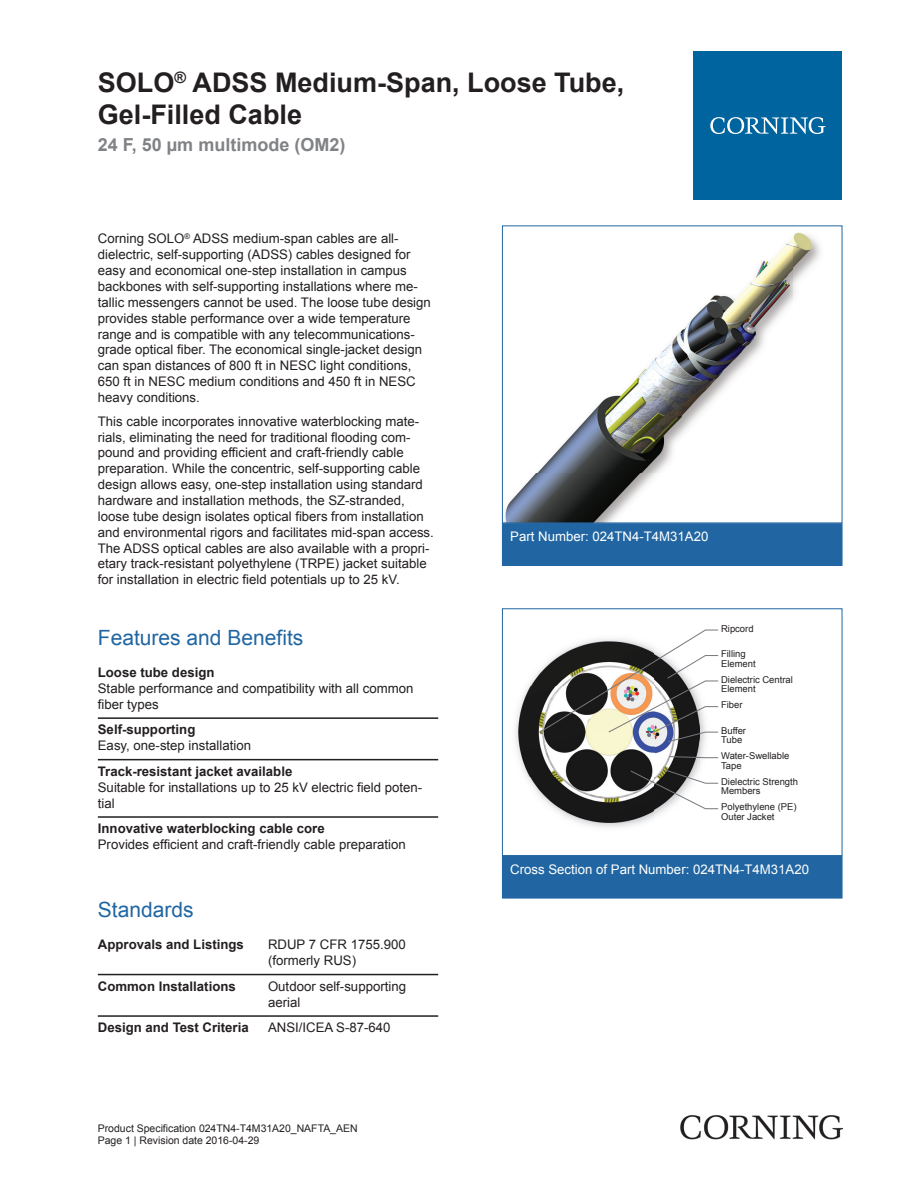
<style>
.page{position:relative;width:919px;height:1187px;background:#fff}
.page>*{position:absolute;margin:0;border:0;box-sizing:border-box;transform-origin:0 0}
.t1{font:700 27px/32.4px "Arial";color:#231f20}
.t2{font:21px "Arial";color:#2166a2}
.t3{font:700 18px "Arial";color:#808285}
.t4{font:13.2px/15.9px "Arial";color:#231f20}
.t5{font:700 13.2px "Arial";color:#231f20}
.t6{font:13.2px "Arial";color:#fff}
.t7{font:10.5px/12.6px "Arial";color:#231f20}
.t8{font:9.45px/9.4px "Arial";color:#231f20}
</style>
<div class="page">
<img style="left:504px;top:232px;width:316px;height:289px">
<div style="left:502px;top:523px;width:340px;height:42px;background:#2166a2"></div>
<div style="left:502px;top:523px;width:340px;height:43px;border:1px solid #2166a2"></div>
<img style="left:515px;top:712px;width:196px;height:116px">
<img style="left:518px;top:671px;width:181px;height:151px">
<svg style="left:539px;top:629px;width:179px;height:180px"></svg>
<div style="left:502px;top:608px;width:340px;height:247px;border:1px solid #2166a2"></div>
<div style="left:502px;top:856px;width:340px;height:42px;background:#2166a2"></div>
<div style="left:502px;top:855px;width:340px;height:43px;border:1px solid #2166a2"></div>
<hr style="left:98px;top:717px;width:340px;height:1px;background:#231f20">
<hr style="left:98px;top:758px;width:340px;height:2px;background:#231f20">
<hr style="left:98px;top:816px;width:340px;height:1px;background:#231f20">
<hr style="left:98px;top:973px;width:170px;height:2px;background:#231f20">
<hr style="left:268px;top:973px;width:170px;height:2px;background:#231f20">
<hr style="left:98px;top:1015px;width:170px;height:1px;background:#231f20">
<hr style="left:268px;top:1015px;width:170px;height:1px;background:#231f20">
<div style="left:693px;top:51px;width:149px;height:149px;background:#00649e"></div>
<svg style="left:710px;top:117px;width:115px;height:17px"></svg>
<img style="left:680px;top:1115px;width:162px;height:24px">
<h1 class="t1" style="left:98px;top:67px;width:528px">SOLO<sup>®</sup> ADSS Medium-Span, Loose Tube,<br>Gel-Filled Cable</h1>
<h3 class="t3" style="left:98px;top:132px;width:249px">24 F, 50 µm multimode (OM2)</h3>
<p class="t4" style="left:98px;top:231px;width:334px">Corning SOLO<sup>®</sup> ADSS medium -span cables are all - dielectric, self -supporting (ADSS) cables designed for easy and economical one -step installation in campus backbones with self -supporting installations where me&shy;tallic messengers cannot be used. The loose tube design provides stable performance over a wide temperature range and is compatible with any telecommunications - grade optical fiber. The economical single -jacket design can span distances of 800 ft in NESC light conditions, 650 ft in NESC medium conditions and 450 ft in NESC heavy conditions.</p>
<p class="t4" style="left:98px;top:413px;width:337px">This cable incorporates innovative waterblocking mate&shy;rials, eliminating the need for traditional flooding com&shy;pound and providing efficient and craft -friendly cable preparation. While the concentric, self -supporting cable design allows easy, one -step installation using standard hardware and installation methods, the SZ -stranded, loose tube design isolates optical fibers from installation and environmental rigors and facilitates mid -span access.<br>The ADSS optical cables are also available with a propri&shy;etary track -resistant polyethylene (TRPE) jacket suitable for installation in electric field potentials up to 25 kV.</p>
<h2 class="t2" style="left:98px;top:623px;width:207px">Features and Benefits</h2>
<p class="t5" style="left:98px;top:663px;width:118px">Loose tube design</p>
<p class="t4" style="left:98px;top:680px;width:317px">Stable performance and compatibility with all common fiber types</p>
<p class="t5" style="left:98px;top:721px;width:99px">Self-supporting</p>
<p class="t4" style="left:98px;top:737px;width:155px">Easy, one-step installation</p>
<p class="t5" style="left:98px;top:762px;width:196px">Track-resistant jacket available</p>
<p class="t4" style="left:98px;top:779px;width:326px">Suitable for installations up to 25 kV electric field poten&shy;tial</p>
<p class="t5" style="left:98px;top:819px;width:228px">Innovative waterblocking cable core</p>
<p class="t4" style="left:98px;top:836px;width:309px">Provides efficient and craft-friendly cable preparation</p>
<h2 class="t2" style="left:98px;top:895px;width:97px">Standards</h2>
<p class="t5" style="left:98px;top:935px;width:147px">Approvals and Listings</p>
<p class="t4" style="left:268px;top:936px;width:139px">RDUP 7 CFR 1755.900 (formerly RUS)</p>
<p class="t5" style="left:98px;top:977px;width:139px">Common Installations</p>
<p class="t4" style="left:268px;top:978px;width:139px">Outdoor self-supporting aerial</p>
<p class="t5" style="left:98px;top:1018px;width:152px">Design and Test Criteria</p>
<p class="t4" style="left:268px;top:1019px;width:124px">ANSI/ICEA S-87-640</p>
<p class="t7" style="left:98px;top:1121px;width:261px">Product Specification 024TN4-T4M31A20_NAFTA_AEN<br>Page 1 | Revision date 2016-04-29</p>
<p class="t6" style="left:510px;top:527px;width:200px">Part Number: 024TN4-T4M31A20</p>
<p class="t8" style="left:721px;top:623px;width:34px">Ripcord</p>
<p class="t8" style="left:721px;top:649px;width:36px">Filling<br>Element</p>
<p class="t8" style="left:721px;top:674px;width:73px">Dielectric Central<br>Element</p>
<p class="t8" style="left:721px;top:700px;width:23px">Fiber</p>
<p class="t8" style="left:721px;top:725px;width:26px">Buffer<br>Tube</p>
<p class="t8" style="left:721px;top:751px;width:70px">Water-Swellable<br>Tape</p>
<p class="t8" style="left:721px;top:776px;width:78px">Dielectric Strength<br>Members</p>
<p class="t8" style="left:721px;top:802px;width:77px">Polyethylene (PE)<br>Outer Jacket</p>
<p class="t6" style="left:510px;top:860px;width:300px">Cross Section of Part Number: 024TN4-T4M31A20</p>
</div>
